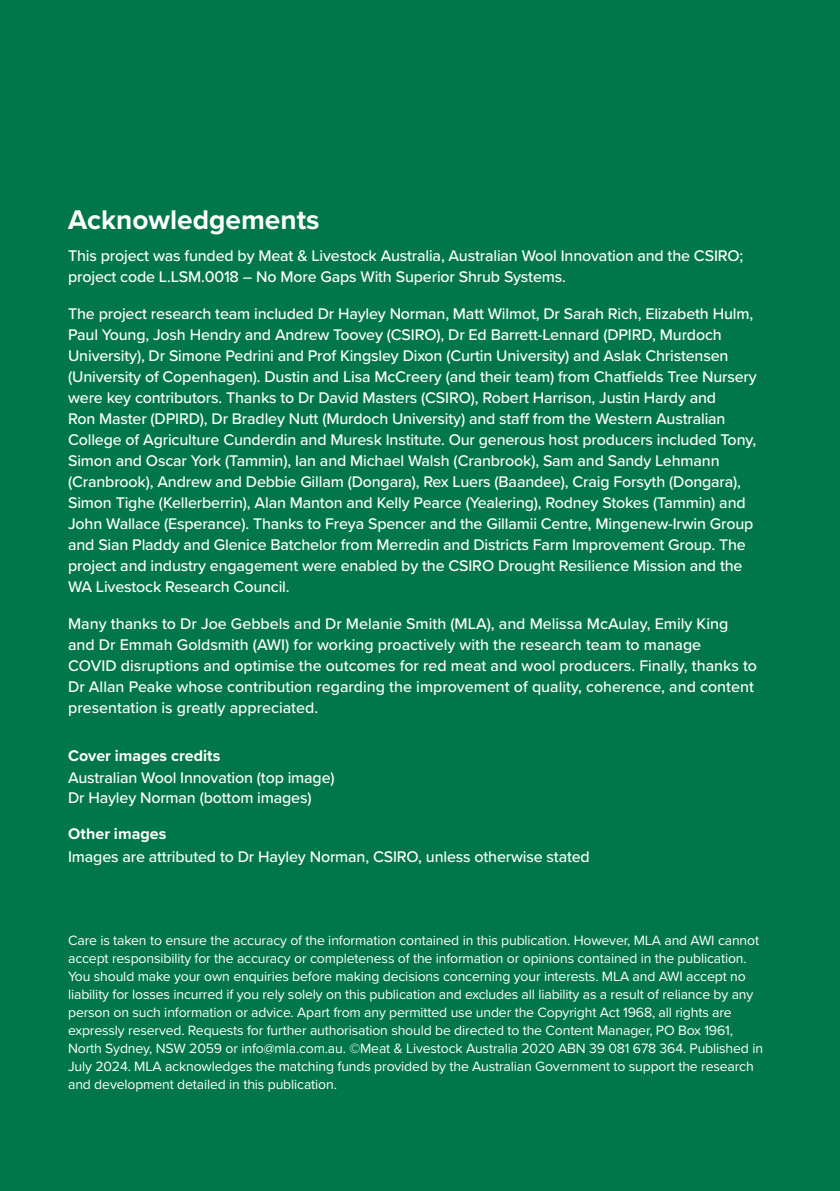
<style>
.page{position:relative;width:840px;height:1191px;background:#fff}
.page>*{position:absolute;margin:0;border:0;box-sizing:border-box;transform-origin:0 0}
.t1{font:700 28px "Proxima Nova";color:#fff}
.t2{font:500 16px/21px "Proxima Nova";letter-spacing:-.01em;color:#fff}
.t3{font:700 16px "Proxima Nova";letter-spacing:.005em;color:#fff}
.t4{font:14px/18px "Proxima Nova";letter-spacing:-.01em;color:#fff}
</style>
<div class="page">
<div style="left:0;top:0;width:839px;height:1191px;background:#00774a"></div>
<h1 class="t1" style="left:68px;top:199px;width:253px">Acknowledgements</h1>
<p class="t2" style="left:68px;top:245px;width:676px">This project was funded by Meat &amp; Livestock Australia, Australian Wool Innovation and the CSIRO; project code L.LSM.0018 – No More Gaps With Superior Shrub Systems.</p>
<p class="t2" style="left:68px;top:303px;width:689px">The project research team included Dr Hayley Norman, Matt Wilmot, Dr Sarah Rich, Elizabeth Hulm, Paul Young, Josh Hendry and Andrew Toovey (CSIRO), Dr Ed Barrett-Lennard (DPIRD, Murdoch University), Dr Simone Pedrini and Prof Kingsley Dixon (Curtin University) and Aslak Christensen (University of Copenhagen). Dustin and Lisa McCreery (and their team) from Chatfields Tree Nursery were key contributors. Thanks to Dr David Masters (CSIRO), Robert Harrison, Justin Hardy and<br>Ron Master (DPIRD), Dr Bradley Nutt (Murdoch University) and staff from the Western Australian College of Agriculture Cunderdin and Muresk Institute. Our generous host producers included Tony, Simon and Oscar York (Tammin), Ian and Michael Walsh (Cranbrook), Sam and Sandy Lehmann (Cranbrook), Andrew and Debbie Gillam (Dongara), Rex Luers (Baandee), Craig Forsyth (Dongara), Simon Tighe (Kellerberrin), Alan Manton and Kelly Pearce (Yealering), Rodney Stokes (Tammin) and John Wallace (Esperance). Thanks to Freya Spencer and the Gillamii Centre, Mingenew-Irwin Group and Sian Pladdy and Glenice Batchelor from Merredin and Districts Farm Improvement Group. The project and industry engagement were enabled by the CSIRO Drought Resilience Mission and the WA Livestock Research Council.</p>
<p class="t2" style="left:68px;top:613px;width:690px">Many thanks to Dr Joe Gebbels and Dr Melanie Smith (MLA), and Melissa McAulay, Emily King and Dr Emmah Goldsmith (AWI) for working proactively with the research team to manage<br>COVID disruptions and optimise the outcomes for red meat and wool producers. Finally, thanks to Dr Allan Peake whose contribution regarding the improvement of quality, coherence, and content presentation is greatly appreciated.</p>
<p class="t3" style="left:68px;top:743px;width:154px">Cover images credits</p>
<p class="t2" style="left:68px;top:767px;width:268px;line-height:20px">Australian Wool Innovation (top image)<br>Dr Hayley Norman (bottom images)</p>
<p class="t3" style="left:68px;top:822px;width:100px">Other images</p>
<p class="t2" style="left:68px;top:845px;width:523px">Images are attributed to Dr Hayley Norman, CSIRO, unless otherwise stated</p>
<p class="t4" style="left:68px;top:930px;width:696px">Care is taken to ensure the accuracy of the information contained in this publication. However, MLA and AWI cannot accept responsibility for the accuracy or completeness of the information or opinions contained in the publication.<br>You should make your own enquiries before making decisions concerning your interests. MLA and AWI accept no liability for losses incurred if you rely solely on this publication and excludes all liability as a result of reliance by any person on such information or advice. Apart from any permitted use under the Copyright Act 1968, all rights are expressly reserved. Requests for further authorisation should be directed to the Content Manager, PO Box 1961, North Sydney, NSW 2059 or info@mla.com.au. ©Meat &amp; Livestock Australia 2020 ABN 39 081 678 364. Published in July 2024. MLA acknowledges the matching funds provided by the Australian Government to support the research and development detailed in this publication.</p>
</div>
